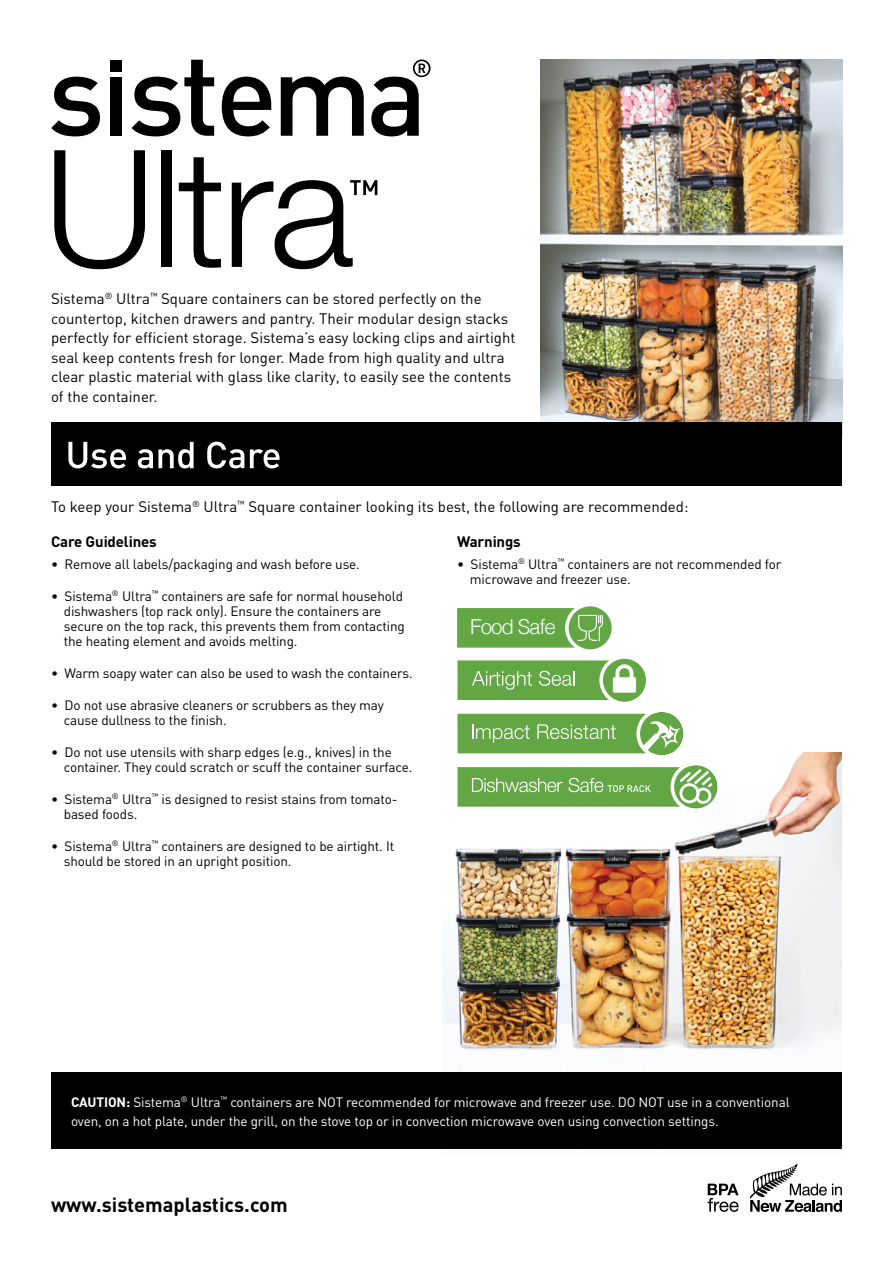
<style>
.page{position:relative;width:893px;height:1263px;background:#fff}
.page>*{position:absolute;margin:0;border:0;box-sizing:border-box;transform-origin:0 0}
.t1{font:300 20.55px "Helvetica";letter-spacing:-.05em;color:#fff}
.t2{font:700 20.1px "DIN";color:#000}
.t3{font:15px/19.5px "DIN";color:#000}
.t4{font:700 15px "DIN";letter-spacing:-.01em;color:#000}
.t5{font:13.5px/15px "DIN";letter-spacing:-.01em;color:#000}
.t6{font:13.5px/19.5px "DIN";letter-spacing:-.01em;color:#fff}
.s1{font-weight:700}
</style>
<div class="page">
<img style="left:442px;top:753px;width:400px;height:297px">
<img style="left:541px;top:60px;width:302px;height:377px">
<svg style="left:51px;top:77px;width:49px;height:59px"></svg>
<div style="left:111px;top:77px;width:11px;height:59px;background:#000"></div>
<svg style="left:132px;top:60px;width:82px;height:76px"></svg>
<svg style="left:222px;top:77px;width:49px;height:59px"></svg>
<svg style="left:281px;top:77px;width:83px;height:59px"></svg>
<svg style="left:371px;top:60px;width:60px;height:76px"></svg>
<div style="left:110px;top:60px;width:12px;height:11px;background:#000"></div>
<svg style="left:54px;top:150px;width:91px;height:119px"></svg>
<div style="left:161px;top:150px;width:11px;height:117px;background:#000"></div>
<svg style="left:179px;top:157px;width:42px;height:111px"></svg>
<svg style="left:232px;top:180px;width:145px;height:89px"></svg>
<div style="left:51px;top:1072px;width:791px;height:77px;background:#000"></div>
<div style="left:51px;top:422px;width:791px;height:64px;background:#000"></div>
<svg style="left:68px;top:442px;width:212px;height:26px"></svg>
<svg style="left:457px;top:606px;width:264px;height:206px"></svg>
<svg style="left:750px;top:1163px;width:92px;height:49px"></svg>
<svg style="left:708px;top:1183px;width:31px;height:29px"></svg>
<p class="t3" style="left:51px;top:289px;width:466px">Sistema<sup>®</sup> Ultra<sup>™</sup> Square containers can be stored perfectly on the countertop, kitchen drawers and pantry. Their modular design stacks perfectly for efficient storage. Sistema’s easy locking clips and airtight seal keep contents fresh for longer. Made from high quality and ultra clear plastic material with glass like clarity, to easily see the contents of the container.</p>
<p class="t3" style="left:51px;top:496px;width:639px">To keep your Sistema<sup>®</sup> Ultra<sup>™</sup> Square container looking its best, the following are recommended:</p>
<p class="t4" style="left:51px;top:532px;width:107px">Care Guidelines</p>
<p class="t5" style="left:51px;top:556px;width:310px">• Remove all labels/packaging and wash before use.</p>
<p class="t5" style="left:64px;top:588px;width:343px;text-indent:-13px">• Sistema<sup>®</sup> Ultra<sup>™</sup> containers are safe for normal household dishwashers (top rack only). Ensure the containers are secure on the top rack, this prevents them from contacting the heating element and avoids melting.</p>
<p class="t5" style="left:51px;top:665px;width:363px">• Warm soapy water can also be used to wash the containers.</p>
<p class="t5" style="left:64px;top:697px;width:322px;text-indent:-13px">• Do not use abrasive cleaners or scrubbers as they may cause dullness to the finish.</p>
<p class="t5" style="left:64px;top:744px;width:350px;text-indent:-13px">• Do not use utensils with sharp edges (e.g., knives) in the container. They could scratch or scuff the container surface.</p>
<p class="t5" style="left:64px;top:791px;width:335px;text-indent:-13px">• Sistema<sup>®</sup> Ultra<sup>™</sup> is designed to resist stains from tomato&shy;based foods.</p>
<p class="t5" style="left:64px;top:838px;width:332px;text-indent:-13px">• Sistema<sup>®</sup> Ultra<sup>™</sup> containers are designed to be airtight. It should be stored in an upright position.</p>
<p class="t4" style="left:457px;top:532px;width:65px">Warnings</p>
<p class="t5" style="left:470px;top:556px;width:313px;text-indent:-13px">• Sistema<sup>®</sup> Ultra<sup>™</sup> containers are not recommended for microwave and freezer use.</p>
<h1 class="t1" style="left:470px;top:610px;width:87px">Food Safe</h1>
<p class="t6" style="left:71px;top:1092px;width:720px"><span class="s1">CAUTION:</span> Sistema<sup>®</sup> Ultra<sup>™</sup> containers are NOT recommended for microwave and freezer use. DO NOT use in a conventional oven, on a hot plate, under the grill, on the stove top or in convection microwave oven using convection settings.</p>
<h2 class="t2" style="left:51px;top:1191px;width:238px">www.sistemaplastics.com</h2>
</div>
